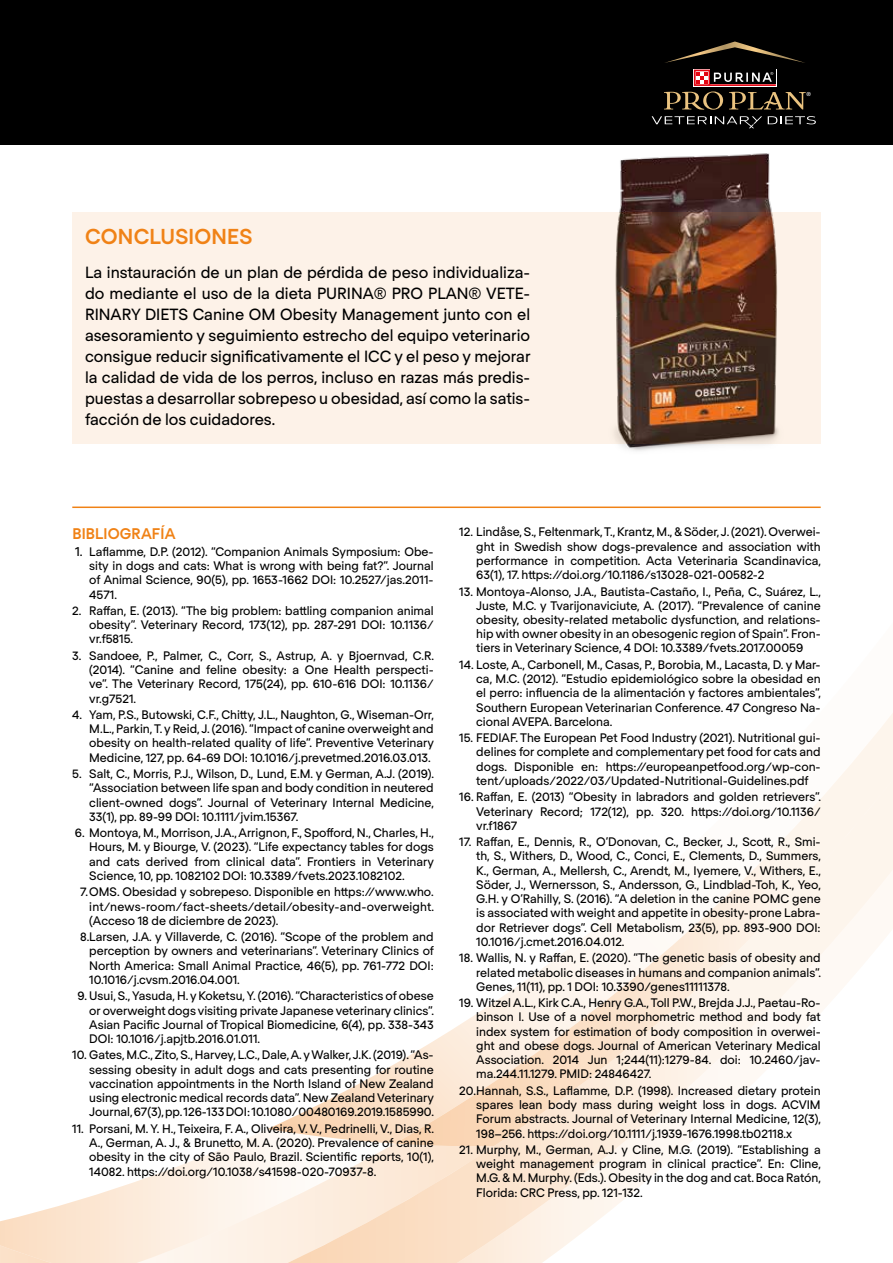
<style>
.page{position:relative;width:893px;height:1263px;background:#fff}
.page>*{position:absolute;margin:0;border:0;box-sizing:border-box;transform-origin:0 0}
.t1{font:700 21px "Regola Pro";letter-spacing:.01em;color:#f08216}
.t2{font:15.75px/21px "Regola Pro";color:#000;text-align:justify}
.t3{font:700 15px "Regola Pro";letter-spacing:.01em;color:#f08216}
.t4{font:12px/14.2px "Regola Pro";color:#000;text-align:justify}
.t5{font:500 5.55px "Helvetica Neue LT Std";color:#fff}
.s1{font-size:12.75px}
</style>
<div class="page">
<hr style="left:892px;top:0;width:1px;height:323px;background:#000">
<svg style="left:892px;top:145px;width:1px;height:139px"></svg>
<img style="left:601px;top:153px;width:191px;height:298px">
<div style="left:0;top:0;width:893px;height:145px;background:#000"></div>
<svg style="left:665px;top:41px;width:140px;height:22px"></svg>
<svg style="left:693px;top:69px;width:17px;height:1px"></svg>
<svg style="left:664px;top:70px;width:142px;height:40px"></svg>
<svg style="left:652px;top:116px;width:110px;height:12px"></svg>
<svg style="left:768px;top:116px;width:48px;height:8px"></svg>
<svg style="left:0;top:1133px;width:260px;height:130px"></svg>
<svg style="left:101px;top:1143px;width:159px;height:120px"></svg>
<svg style="left:260px;top:1130px;width:177px;height:133px"></svg>
<svg style="left:437px;top:1146px;width:249px;height:117px"></svg>
<svg style="left:267px;top:1064px;width:127px;height:79px"></svg>
<svg style="left:394px;top:713px;width:499px;height:433px"></svg>
<hr style="left:72px;top:506px;width:749px;height:2px;background:#f08216">
<svg style="left:72px;top:213px;width:749px;height:231px;background:#deccc0"></svg>
<h1 class="t1" style="left:85px;top:222px;width:169px">CONCLUSIONES</h1>
<p class="t2" style="left:85px;top:261px;width:447px">La instauración de un plan de pérdida de peso individualiza&shy;do mediante el uso de la dieta PURINA® PRO PLAN® VETE-RINARY DIETS Canine OM Obesity Management junto con el asesoramiento y seguimiento estrecho del equipo veterinario consigue reducir significativamente el ICC y el peso y mejorar la calidad de vida de los perros, incluso en razas más predis&shy;puestas a desarrollar sobrepeso u obesidad, así como la satis&shy;facción de los cuidadores.</p>
<p class="t5" style="left:806px;top:91px;width:6px">®</p>
<p class="t3" style="left:72px;top:523px;width:105px">BIBLIOGRAFÍA</p>
<p class="t4" style="left:89px;top:544px;width:346px;text-indent:-14px"><span class="s1">1.</span> Laflamme, D.P. (2012). “Companion Animals Symposium: Obe&shy;sity in dogs and cats: What is wrong with being fat?”. Journal of Animal Science, 90(5), pp. 1653-1662 DOI: 10.2527/jas.2011- 4571.</p>
<p class="t4" style="left:89px;top:603px;width:346px;text-indent:-17px">2. Raffan, E. (2013). “The big problem: battling companion animal obesity”. Veterinary Record, 173(12), pp. 287-291 DOI: 10.1136/ vr.f5815.</p>
<p class="t4" style="left:89px;top:648px;width:346px;text-indent:-17px">3. Sandoee, P., Palmer, C., Corr, S., Astrup, A. y Bjoernvad, C.R. (2014). “Canine and feline obesity: a One Health perspecti&shy;ve”. The Veterinary Record, 175(24), pp. 610-616 DOI: 10.1136/ vr.g7521.</p>
<p class="t4" style="left:89px;top:707px;width:346px;text-indent:-17px">4. Yam, P.S., Butowski, C.F., Chitty, J.L., Naughton, G., Wiseman-Orr, M.L., Parkin, T. y Reid, J. (2016). “Impact of canine overweight and obesity on health-related quality of life”. Preventive Veterinary Medicine, 127, pp. 64-69 DOI: 10.1016/j.prevetmed.2016.03.013.</p>
<p class="t4" style="left:89px;top:766px;width:346px;text-indent:-17px">5. Salt, C., Morris, P.J., Wilson, D., Lund, E.M. y German, A.J. (2019). “Association between life span and body condition in neutered client-owned dogs”. Journal of Veterinary Internal Medicine, 33(1), pp. 89-99 DOI: 10.1111/jvim.15367.</p>
<p class="t4" style="left:89px;top:825px;width:346px;text-indent:-14px">6. Montoya, M., Morrison, J.A., Arrignon, F., Spofford, N., Charles, H., Hours, M. y Biourge, V. (2023). “Life expectancy tables for dogs and cats derived from clinical data”. Frontiers in Veterinary Science, 10, pp. 1082102 DOI: 10.3389/fvets.2023.1082102.</p>
<p class="t4" style="left:89px;top:884px;width:346px;text-indent:-9px">7.OMS. Obesidad y sobrepeso. Disponible en https://www.who. int/news-room/fact-sheets/detail/obesity-and-overweight. (Acceso 18 de diciembre de 2023).</p>
<p class="t4" style="left:89px;top:929px;width:346px;text-indent:-9px">8.Larsen, J.A. y Villaverde, C. (2016). “Scope of the problem and perception by owners and veterinarians”. Veterinary Clinics of North America: Small Animal Practice, 46(5), pp. 761-772 DOI:<br>10.1016/j.cvsm.2016.04.001.</p>
<p class="t4" style="left:89px;top:988px;width:346px;text-indent:-12px">9. Usui, S., Yasuda, H. y Koketsu, Y. (2016). “Characteristics of obese or overweight dogs visiting private Japanese veterinary clinics”.<br>Asian Pacific Journal of Tropical Biomedicine, 6(4), pp. 338-343<br>DOI: 10.1016/j.apjtb.2016.01.011.</p>
<p class="t4" style="left:89px;top:1047px;width:346px;text-indent:-17px">10. Gates, M.C., Zito, S., Harvey, L.C., Dale, A. y Walker, J.K. (2019). “As&shy;sessing obesity in adult dogs and cats presenting for routine vaccination appointments in the North Island of New Zealand using electronic medical records data”. New Zealand Veterinary Journal, 67(3), pp. 126-133 DOI: 10.1080/00480169.2019.1585990.</p>
<p class="t4" style="left:89px;top:1120px;width:346px;text-indent:-17px">11. Porsani, M. Y. H., Teixeira, F. A., Oliveira, V. V., Pedrinelli, V., Dias, R.<br>A., German, A. J., &amp; Brunetto, M. A. (2020). Prevalence of canine obesity in the city of São Paulo, Brazil. Scientific reports, 10(1), 14082. https://doi.org/10.1038/s41598-020-70937-8.</p>
<p class="t4" style="left:476px;top:524px;width:346px;text-indent:-17px">12. Lindåse, S., Feltenmark, T., Krantz, M., &amp; Söder, J. (2021). Overwei&shy;ght in Swedish show dogs-prevalence and association with performance in competition. Acta Veterinaria Scandinavica, 63(1), 17. https://doi.org/10.1186/s13028-021-00582-2</p>
<p class="t4" style="left:476px;top:583px;width:346px;text-indent:-17px">13. Montoya-Alonso, J.A., Bautista-Castaño, I., Peña, C., Suárez, L., Juste, M.C. y Tvarijonaviciute, A. (2017). “Prevalence of canine obesity, obesity-related metabolic dysfunction, and relations&shy;hip with owner obesity in an obesogenic region of Spain”. Fron&shy;tiers in Veterinary Science, 4 DOI: 10.3389/fvets.2017.00059</p>
<p class="t4" style="left:476px;top:657px;width:346px;text-indent:-17px">14. Loste, A., Carbonell, M., Casas, P., Borobia, M., Lacasta, D. y Mar&shy;ca, M.C. (2012). “Estudio epidemiológico sobre la obesidad en el perro: influencia de la alimentación y factores ambientales”, Southern European Veterinarian Conference. 47 Congreso Na&shy;cional AVEPA. Barcelona.</p>
<p class="t4" style="left:476px;top:730px;width:346px;text-indent:-17px">15. FEDIAF. The European Pet Food Industry (2021). Nutritional gui&shy;delines for complete and complementary pet food for cats and dogs. Disponible en: https://europeanpetfood.org/wp-con&shy;tent/uploads/2022/03/Updated-Nutritional-Guidelines.pdf</p>
<p class="t4" style="left:476px;top:789px;width:346px;text-indent:-17px">16. Raffan, E. (2013) “Obesity in labradors and golden retrievers”.<br>Veterinary Record; 172(12), pp. 320. https://doi.org/10.1136/ vr.f1867</p>
<p class="t4" style="left:476px;top:834px;width:346px;text-indent:-17px">17. Raffan, E., Dennis, R., O’Donovan, C., Becker, J., Scott, R., Smi&shy;th, S., Withers, D., Wood, C., Conci, E., Clements, D., Summers, K., German, A., Mellersh, C., Arendt, M., Iyemere, V., Withers, E., Söder, J., Wernersson, S., Andersson, G., Lindblad-Toh, K., Yeo, G.H. y O’Rahilly, S. (2016). “A deletion in the canine POMC gene is associated with weight and appetite in obesity-prone Labra&shy;dor Retriever dogs”. Cell Metabolism, 23(5), pp. 893-900 DOI:<br>10.1016/j.cmet.2016.04.012.</p>
<p class="t4" style="left:476px;top:950px;width:346px;text-indent:-17px">18. Wallis, N. y Raffan, E. (2020). “The genetic basis of obesity and related metabolic diseases in humans and companion animals”.<br>Genes, 11(11), pp. 1 DOI: 10.3390/genes11111378.</p>
<p class="t4" style="left:476px;top:995px;width:346px;text-indent:-17px">19. Witzel A.L., Kirk C.A., Henry G.A., Toll P.W., Brejda J.J., Paetau-Ro&shy;binson I. Use of a novel morphometric method and body fat index system for estimation of body composition in overwei&shy;ght and obese dogs. Journal of American Veterinary Medical Association. 2014 Jun 1;244(11):1279-84. doi: 10.2460/jav&shy;ma.244.11.1279. PMID: 24846427.</p>
<p class="t4" style="left:476px;top:1083px;width:346px;text-indent:-17px">20.Hannah, S.S., Laflamme, D.P. (1998). Increased dietary protein spares lean body mass during weight loss in dogs. ACVIM Forum abstracts. Journal of Veterinary Internal Medicine, 12(3), 198–256. https://doi.org/10.1111/j.1939-1676.1998.tb02118.x</p>
<p class="t4" style="left:476px;top:1142px;width:346px;text-indent:-17px">21. Murphy, M., German, A.J. y Cline, M.G. (2019). “Establishing a weight management program in clinical practice”. En: Cline, M.G. &amp; M. Murphy. (Eds.). Obesity in the dog and cat. Boca Ratón, Florida: CRC Press, pp. 121-132.</p>
</div>
